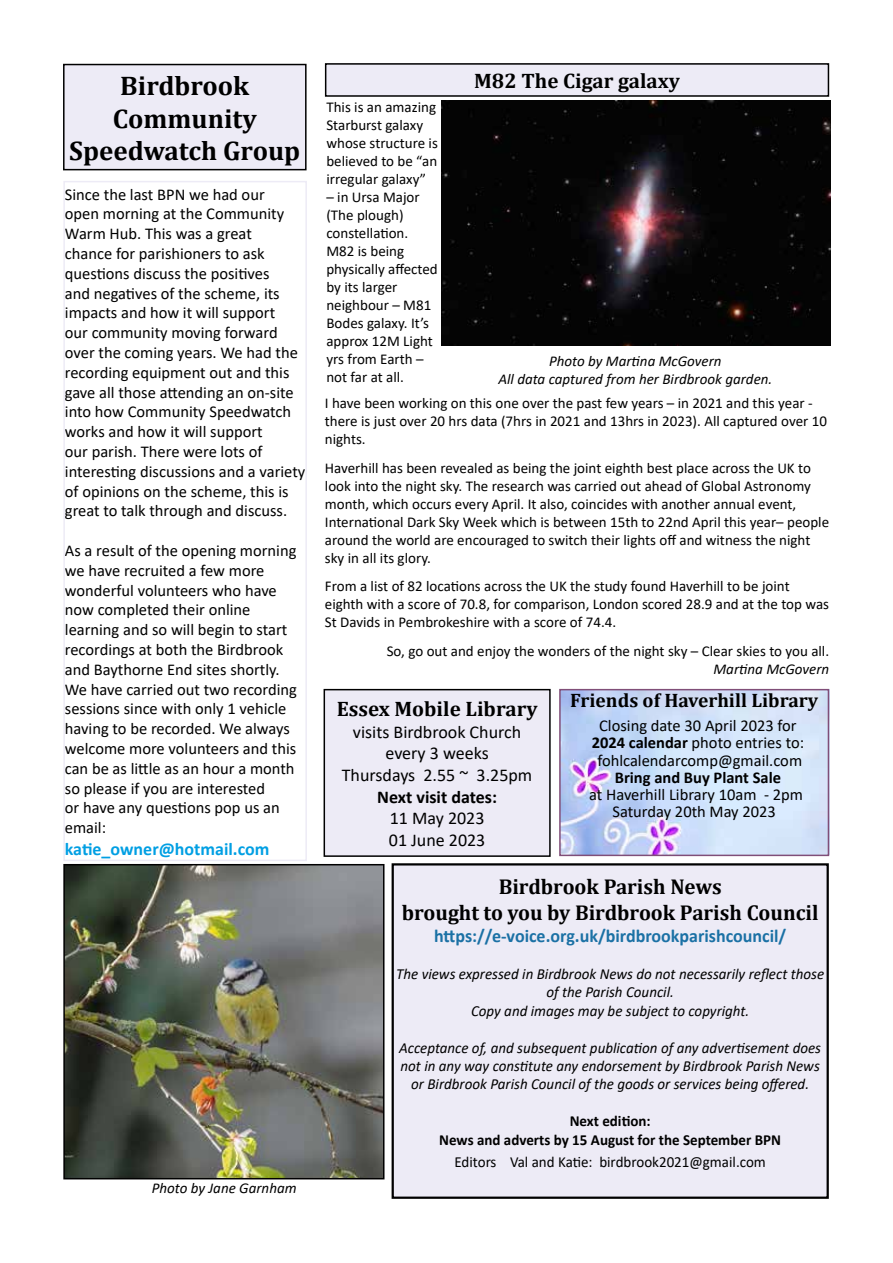
<style>
.page{position:relative;width:893px;height:1263px;background:#fff}
.page>*{position:absolute;margin:0;border:0;box-sizing:border-box;transform-origin:0 0}
.t1{font:700 27px/32.4px "Cambria";color:#000;text-align:center}
.t2{font:700 21.6px/25.8px "Cambria";color:#000;text-align:center}
.t3{font:700 21px "Cambria";color:#000}
.t4{font:700 19.5px "Cambria";color:#000}
.t5{font:700 18.45px "Calibri";color:#1b71a5}
.t6{font:18px/21.6px "Calibri";color:#000;text-align:center}
.t7{font:700 18px "Calibri";color:#009fe3}
.t8{font:700 18px "Calibri";color:#000}
.t9{font:16.5px/19.8px "Calibri";color:#000}
.t10{font:700 16.5px "Calibri";color:#000}
.t11{font:italic 15.3px/18.5px "Calibri";color:#000;text-align:center}
.t12{font:700 15.3px/18.5px "Calibri";color:#000;text-align:center}
.t13{font:15.3px "Calibri";color:#000}
.t14{font:15px/18px "Calibri";color:#000}
.t15{font:italic 15px/18px "Calibri";color:#000;text-align:center}
.s1{font-weight:700}
</style>
<div class="page">
<img style="left:562px;top:692px;width:264px;height:161px">
<div style="left:393px;top:864px;width:435px;height:334px;background:#edebf6"></div>
<div style="left:392px;top:863px;width:437px;height:336px;border:2px solid #000"></div>
<div style="left:64px;top:65px;width:242px;height:105px;background:#edebf6"></div>
<div style="left:63px;top:64px;width:244px;height:106px;border:2px solid #000"></div>
<div style="left:63px;top:181px;width:244px;height:680px;border:2px solid #edebf6"></div>
<div style="left:326px;top:64px;width:502px;height:32px;background:#edebf6"></div>
<div style="left:325px;top:63px;width:504px;height:34px;border:2px solid #000"></div>
<img style="left:442px;top:101px;width:389px;height:244px">
<div style="left:559px;top:689px;width:270px;height:167px;border:2px solid #804e78"></div>
<div style="left:324px;top:690px;width:226px;height:166px;background:#edebf6"></div>
<div style="left:324px;top:689px;width:227px;height:168px;border:2px solid #000"></div>
<img style="left:66px;top:867px;width:315px;height:309px">
<div style="left:63px;top:864px;width:321px;height:315px;border:2px solid #000"></div>
<h1 class="t1" style="left:69px;top:69px;width:232px">Birdbrook<br>Community<br>Speedwatch Group</h1>
<p class="t9" style="left:65px;top:184px;width:242px">Since the last BPN we had our<br>open morning at the Community<br>Warm Hub. This was a great<br>chance for parishioners to ask questions discuss the positives<br>and negatives of the scheme, its impacts and how it will support<br>our community moving forward over the coming years. We had the recording equipment out and this gave all those attending an on-site into how Community Speedwatch works and how it will support<br>our parish. There were lots of interesting discussions and a variety of opinions on the scheme, this is great to talk through and discuss.</p>
<p class="t9" style="left:65px;top:540px;width:234px">As a result of the opening morning we have recruited a few more wonderful volunteers who have now completed their online learning and so will begin to start recordings at both the Birdbrook and Baythorne End sites shortly.<br>We have carried out two recording sessions since with only 1 vehicle having to be recorded. We always welcome more volunteers and this can be as little as an hour a month so please if you are interested<br>or have any questions pop us an email:</p>
<p class="t7" style="left:65px;top:836px;width:206px">katie_owner@hotmail.com</p>
<p class="t15" style="left:152px;top:1178px;width:146px">Photo by Jane Garnham</p>
<p class="t3" style="left:474px;top:66px;width:207px">M82 The Cigar galaxy</p>
<p class="t14" style="left:326px;top:98px;width:113px">This is an amazing<br>Starburst galaxy whose structure is believed to be “an irregular galaxy”</p>
<p class="t14" style="left:326px;top:188px;width:113px">– in Ursa Major (The plough) constellation.<br>M82 is being physically affected by its larger neighbour – M81<br>Bodes galaxy. It’s approx 12M Light yrs from Earth – not far at all.</p>
<p class="t15" style="left:498px;top:352px;width:275px">Photo by Martina McGovern<br>All data captured from her Birdbrook garden.</p>
<p class="t14" style="left:325px;top:393px;width:504px">I have been working on this one over the past few years – in 2021 and this year - there is just over 20 hrs data (7hrs in 2021 and 13hrs in 2023). All captured over 10 nights.</p>
<p class="t14" style="left:325px;top:458px;width:506px">Haverhill has been revealed as being the joint eighth best place across the UK to look into the night sky. The research was carried out ahead of Global Astronomy month, which occurs every April. It also, coincides with another annual event, International Dark Sky Week which is between 15th to 22nd April this year– people around the world are encouraged to switch their lights off and witness the night sky in all its glory.</p>
<p class="t14" style="left:325px;top:577px;width:506px">From a list of 82 locations across the UK the study found Haverhill to be joint eighth with a score of 70.8, for comparison, London scored 28.9 and at the top was<br>St Davids in Pembrokeshire with a score of 74.4.</p>
<p class="t14" style="left:387px;top:642px;width:444px">So, go out and enjoy the wonders of the night sky – Clear skies to you all.</p>
<p class="t15" style="left:713px;top:659px;width:117px">Martina McGovern</p>
<p class="t4" style="left:570px;top:686px;width:250px">Friends of Haverhill Library</p>
<p class="t9" style="left:592px;top:717px;width:214px;line-height:17.2px;text-align:center">Closing date 30 April 2023 for<br><span class="s1">2024 calendar</span> photo entries to: fohlcalendarcomp@gmail.com</p>
<p class="t10" style="left:615px;top:766px;width:168px">Bring and Buy Plant Sale</p>
<p class="t9" style="left:589px;top:786px;width:215px;line-height:17.2px;text-align:center">at Haverhill Library 10am - 2pm<br>Saturday 20th May 2023</p>
<p class="t3" style="left:337px;top:694px;width:202px">Essex Mobile Library</p>
<p class="t6" style="left:342px;top:721px;width:192px">visits Birdbrook Church every 3 weeks<br>Thursdays 2.55 ~ 3.25pm</p>
<p class="t8" style="left:377px;top:784px;width:121px">Next visit dates:</p>
<p class="t6" style="left:389px;top:807px;width:98px;text-align:left">11 May 2023<br>01 June 2023</p>
<h2 class="t2" style="left:402px;top:873px;width:418px">Birdbrook Parish News<br>brought to you by Birdbrook Parish Council</h2>
<p class="t5" style="left:434px;top:923px;width:354px">https://e-voice.org.uk/birdbrookparishcouncil/</p>
<p class="t11" style="left:396px;top:964px;width:430px">The views expressed in Birdbrook News do not necessarily reflect those of the Parish Council.<br>Copy and images may be subject to copyright.</p>
<p class="t11" style="left:399px;top:1037px;width:423px">Acceptance of, and subsequent publication of any advertisement does not in any way constitute any endorsement by Birdbrook Parish News or Birdbrook Parish Council of the goods or services being offered.</p>
<p class="t12" style="left:439px;top:1112px;width:343px">Next edition:<br>News and adverts by 15 August for the September BPN</p>
<p class="t13" style="left:454px;top:1151px;width:313px">Editors Val and Katie: birdbrook2021@gmail.com</p>
</div>
